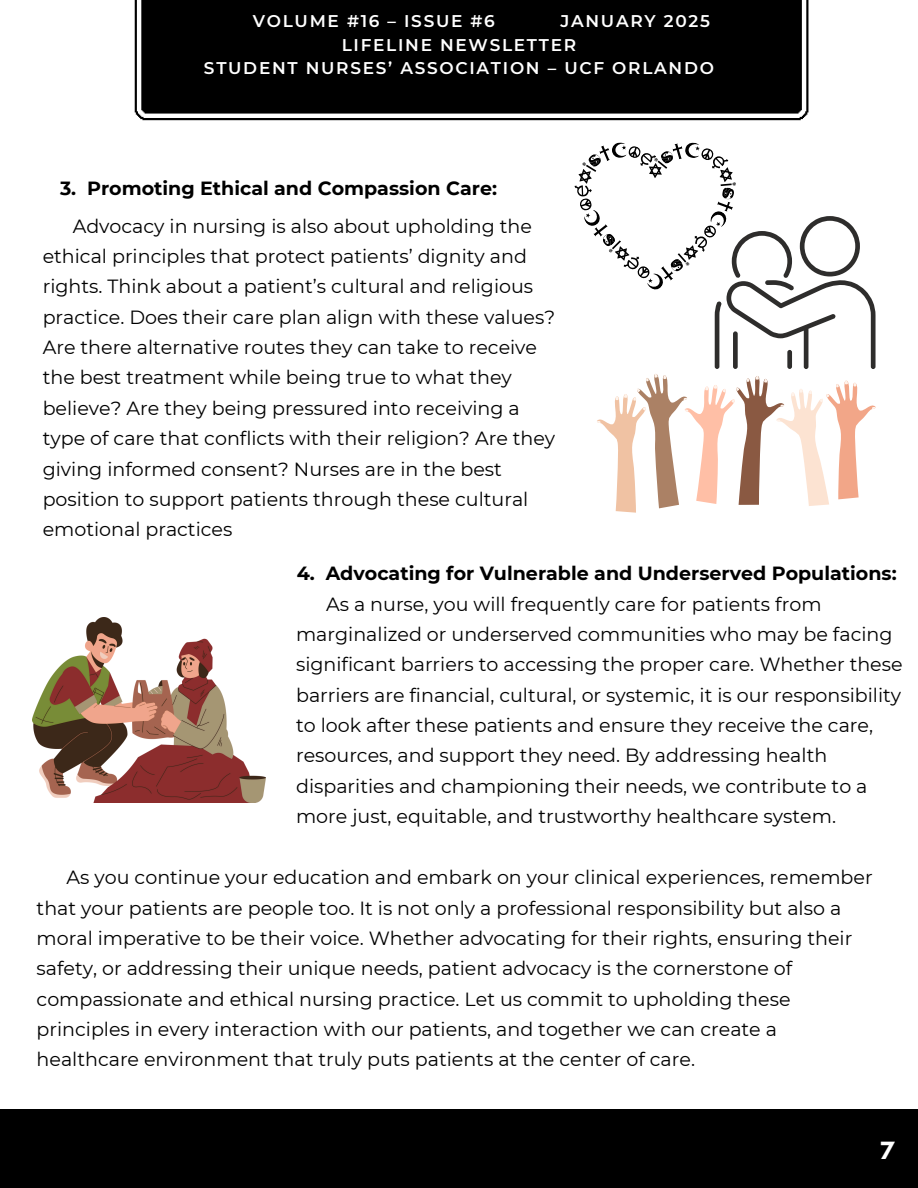
<style>
.page{position:relative;width:918px;height:1188px;background:#fff}
.page>*{position:absolute;margin:0;border:0;box-sizing:border-box;transform-origin:0 0}
.t1{font:700 25.5px "Glacial Indifference";color:#fff}
.t2{font:19.05px/30.3px "Montserrat";color:#000}
.t3{font:700 19.05px "Montserrat";color:#000}
.t4{font:600 16.95px "Montserrat";letter-spacing:.1em;color:#fff}
</style>
<div class="page">
<div style="left:0;top:1109px;width:918px;height:79px;background:#000"></div>
<svg style="left:135px;top:0;width:673px;height:120px;background:#0b0b0b"></svg>
<div style="left:137px;top:0;width:669px;height:118px;background:#000"></div>
<svg style="left:574px;top:142px;width:302px;height:371px"></svg>
<img style="left:33px;top:618px;width:233px;height:184px">
<p class="t4" style="left:253px;top:11px;width:244px">VOLUME #16 – ISSUE #6</p>
<p class="t4" style="left:560px;top:11px;width:151px">JANUARY 2025</p>
<p class="t4" style="left:342px;top:34px;width:236px">LIFELINE NEWSLETTER</p>
<p class="t4" style="left:204px;top:57px;width:512px">STUDENT NURSES’ ASSOCIATION – UCF ORLANDO</p>
<p class="t3" style="left:60px;top:177px;width:439px">3. Promoting Ethical and Compassion Care:</p>
<h1 class="t2" style="left:43px;top:211px;width:514px;text-indent:30px">Advocacy in nursing is also about upholding the ethical principles that protect patients’ dignity and rights. Think about a patient’s cultural and religious practice. Does their care plan align with these values?<br>Are there alternative routes they can take to receive the best treatment while being true to what they believe? Are they being pressured into receiving a type of care that conflicts with their religion? Are they giving informed consent? Nurses are in the best position to support patients through these cultural emotional practices</h1>
<h2 class="t3" style="left:297px;top:562px;width:601px">4. Advocating for Vulnerable and Underserved Populations:</h2>
<p class="t2" style="left:296px;top:589px;width:608px;text-indent:30px">As a nurse, you will frequently care for patients from marginalized or underserved communities who may be facing significant barriers to accessing the proper care. Whether these barriers are financial, cultural, or systemic, it is our responsibility to look after these patients and ensure they receive the care, resources, and support they need. By addressing health disparities and championing their needs, we contribute to a more just, equitable, and trustworthy healthcare system.</p>
<p class="t2" style="left:37px;top:862px;width:838px;text-indent:30px">As you continue your education and embark on your clinical experiences, remember that your patients are people too. It is not only a professional responsibility but also a moral imperative to be their voice. Whether advocating for their rights, ensuring their safety, or addressing their unique needs, patient advocacy is the cornerstone of compassionate and ethical nursing practice. Let us commit to upholding these principles in every interaction with our patients, and together we can create a healthcare environment that truly puts patients at the center of care.</p>
<p class="t1" style="left:881px;top:1135px;width:15px">7</p>
</div>
